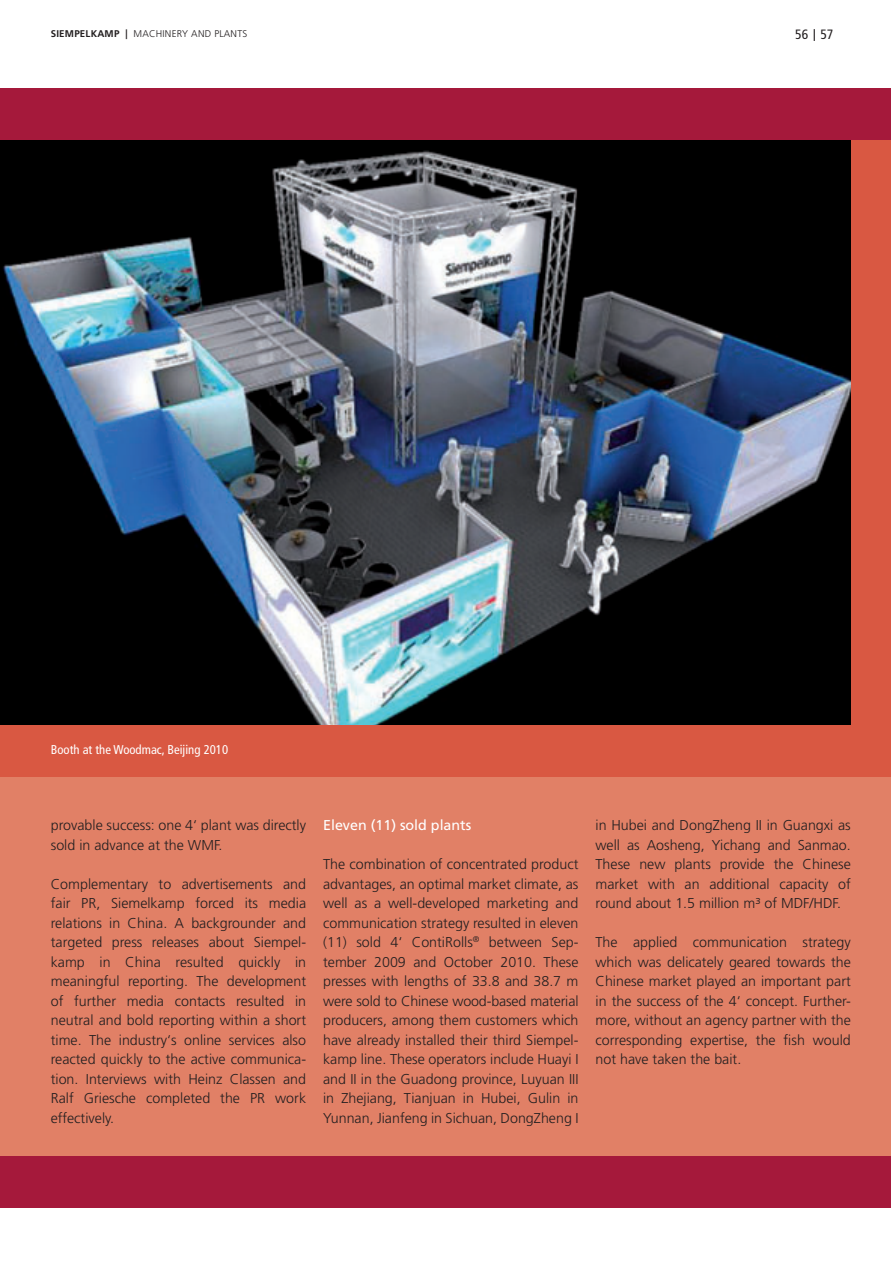
<style>
.page{position:relative;width:891px;height:1263px;background:#fff}
.page>*{position:absolute;margin:0;border:0;box-sizing:border-box;transform-origin:0 0}
.t1{font:300 14.25px/19.5px "Frutiger";color:#231f20;text-align:justify}
.t2{font:14.25px "Frutiger CE";color:#fff}
.t3{font:condensed 13.5px "Frutiger";color:#231f20}
.t4{font:condensed 12.75px "Frutiger";color:#fff}
.t5{font:300 9.75px "Frutiger";letter-spacing:.02em;color:#231f20}
.s1{font-family:"Frutiger CE";font-weight:700}
</style>
<div class="page">
<svg style="left:813px;top:29px;width:1px;height:12px"></svg>
<div style="left:0;top:89px;width:890px;height:1118px;background:#e18066"></div>
<div style="left:0;top:106px;width:890px;height:670px;background:#d95842"></div>
<img style="left:0;top:140px;width:850px;height:584px">
<div style="left:0;top:89px;width:890px;height:51px;background:#a5193b"></div>
<div style="left:0;top:1156px;width:890px;height:51px;background:#a5193b"></div>
<p class="t5" style="left:51px;top:29px;width:198px"><span class="s1">SIEMPELKAMP |</span> MACHINERY AND PLANTS</p>
<p class="t3" style="left:795px;top:29px;width:40px">56 57</p>
<p class="t4" style="left:51px;top:744px;width:179px">Booth at the Woodmac, Beijing 2010</p>
<p class="t1" style="left:51px;top:816px;width:257px">provable success: one 4‘ plant was directly sold in advance at the WMF.</p>
<p class="t1" style="left:51px;top:875px;width:257px">Complementary to advertisements and fair PR, Siemelkamp forced its media relations in China. A backgrounder and targeted press releases about Siempel&shy;kamp in China resulted quickly in meaningful reporting. The development of further media contacts resulted in neutral and bold reporting within a short time. The industry‘s online services also reacted quickly to the active communica&shy;tion. Interviews with Heinz Classen and Ralf Griesche completed the PR work effectively.</p>
<p class="t2" style="left:323px;top:819px;width:150px">Eleven (11) sold plants</p>
<p class="t1" style="left:323px;top:855px;width:257px">The combination of concentrated product advantages, an optimal market climate, as well as a well-developed marketing and communication strategy resulted in eleven (11) sold 4‘ ContiRolls<sup>®</sup> between Sep&shy;tember 2009 and October 2010. These presses with lengths of 33.8 and 38.7 m were sold to Chinese wood-based material producers, among them customers which have already installed their third Siempel&shy;kamp line. These operators include Huayi I and II in the Guadong province, Luyuan III in Zhejiang, Tianjuan in Hubei, Gulin in Yunnan, Jianfeng in Sichuan, DongZheng I</p>
<p class="t1" style="left:595px;top:816px;width:257px">in Hubei and DongZheng II in Guangxi as well as Aosheng, Yichang and Sanmao.<br>These new plants provide the Chinese market with an additional capacity of round about 1.5 million m³ of MDF/HDF.</p>
<p class="t1" style="left:595px;top:933px;width:257px">The applied communication strategy which was delicately geared towards the Chinese market played an important part in the success of the 4‘ concept. Further&shy;more, without an agency partner with the corresponding expertise, the fish would not have taken the bait.</p>
</div>
